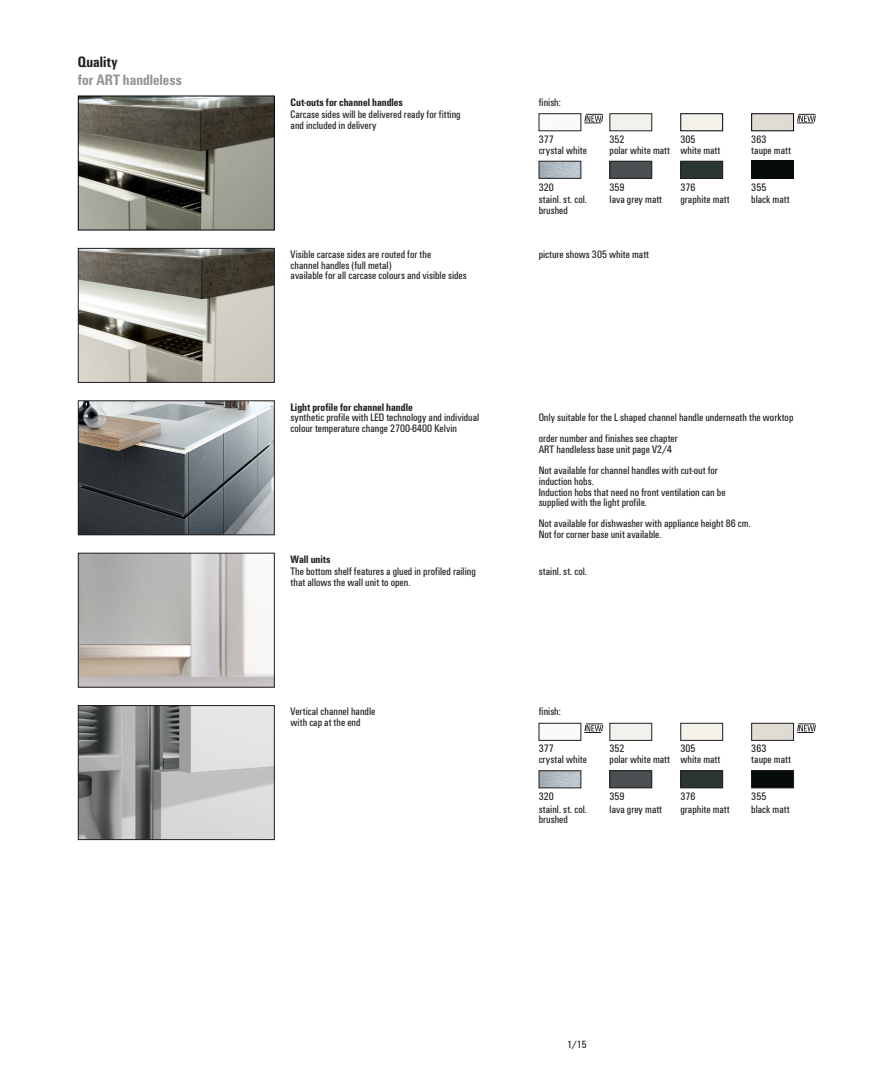
<style>
.page{position:relative;width:886px;height:1088px;background:#fff}
.page>*{position:absolute;margin:0;border:0;box-sizing:border-box;transform-origin:0 0}
.t1{font:700 15.62px "U001 Con";color:#939598}
.t2{font:700 15.62px "U001 Con";color:#231f20}
.t3{font:11.25px/10.6px "U001 Con";color:#231f20}
.t4{font:700 11.25px "U001 Con";color:#231f20}
.t5{font:10.88px "U001 Con";color:#231f20}
</style>
<div class="page">
<img style="left:541px;top:772px;width:38px;height:14px">
<div style="left:539px;top:770px;width:42px;height:18px;border:1px solid #231f20"></div>
<img style="left:682px;top:163px;width:39px;height:14px">
<div style="left:680px;top:161px;width:43px;height:18px;border:1px solid #231f20"></div>
<img style="left:682px;top:772px;width:39px;height:14px">
<div style="left:680px;top:770px;width:43px;height:18px;border:1px solid #231f20"></div>
<svg style="left:797px;top:114px;width:19px;height:10px"></svg>
<svg style="left:584px;top:114px;width:19px;height:10px"></svg>
<svg style="left:797px;top:723px;width:19px;height:10px"></svg>
<img style="left:753px;top:772px;width:39px;height:14px">
<div style="left:751px;top:770px;width:43px;height:18px;border:1px solid #231f20"></div>
<svg style="left:584px;top:723px;width:19px;height:10px"></svg>
<div style="left:751px;top:113px;width:43px;height:18px;border:1px solid #000"></div>
<div style="left:751px;top:723px;width:43px;height:18px;border:1px solid #231f20"></div>
<img style="left:751px;top:161px;width:43px;height:18px">
<div style="left:680px;top:113px;width:43px;height:18px;border:1px solid #000"></div>
<div style="left:539px;top:113px;width:42px;height:18px;border:1px solid #231f20"></div>
<div style="left:609px;top:723px;width:43px;height:18px;border:1px solid #231f20"></div>
<div style="left:539px;top:723px;width:42px;height:18px;border:1px solid #231f20"></div>
<img style="left:611px;top:163px;width:39px;height:14px">
<div style="left:609px;top:161px;width:43px;height:18px;border:1px solid #231f20"></div>
<img style="left:541px;top:163px;width:38px;height:14px">
<div style="left:539px;top:161px;width:42px;height:18px;border:1px solid #231f20"></div>
<div style="left:609px;top:113px;width:43px;height:18px;border:1px solid #231f20"></div>
<div style="left:680px;top:723px;width:43px;height:18px;border:1px solid #231f20"></div>
<img style="left:80px;top:98px;width:193px;height:130px">
<div style="left:78px;top:96px;width:197px;height:134px;border:1px solid #000"></div>
<img style="left:80px;top:250px;width:193px;height:131px">
<div style="left:78px;top:248px;width:197px;height:135px;border:1px solid #231f20"></div>
<img style="left:80px;top:707px;width:193px;height:131px">
<div style="left:78px;top:705px;width:197px;height:135px;border:1px solid #231f20"></div>
<img style="left:80px;top:402px;width:193px;height:131px">
<div style="left:78px;top:400px;width:197px;height:135px;border:1px solid #231f20"></div>
<img style="left:611px;top:772px;width:39px;height:14px">
<div style="left:609px;top:770px;width:43px;height:18px;border:1px solid #231f20"></div>
<img style="left:80px;top:555px;width:193px;height:130px">
<div style="left:78px;top:553px;width:197px;height:134px;border:1px solid #231f20"></div>
<h1 class="t2" style="left:78px;top:53px;width:41px">Quality</h1>
<h1 class="t1" style="left:78px;top:71px;width:105px">for ART handleless</h1>
<p class="t4" style="left:291px;top:95px;width:114px">Cut-outs for channel handles</p>
<p class="t3" style="left:291px;top:109px;width:172px">Carcase sides will be delivered ready for fitting and included in delivery</p>
<p class="t3" style="left:539px;top:96px;width:24px">finish:</p>
<p class="t3" style="left:539px;top:134px;width:17px">377</p>
<p class="t3" style="left:609px;top:134px;width:17px">352</p>
<p class="t3" style="left:680px;top:134px;width:17px">305</p>
<p class="t3" style="left:751px;top:134px;width:17px">363</p>
<p class="t3" style="left:539px;top:144px;width:50px">crystal white</p>
<p class="t3" style="left:609px;top:144px;width:112px">polar white matt white matt</p>
<p class="t3" style="left:751px;top:144px;width:41px">taupe matt</p>
<p class="t3" style="left:539px;top:181px;width:17px">320</p>
<p class="t3" style="left:609px;top:181px;width:17px">359</p>
<p class="t3" style="left:680px;top:181px;width:17px">376</p>
<p class="t3" style="left:751px;top:181px;width:17px">355</p>
<p class="t3" style="left:539px;top:194px;width:50px">stainl. st. col.</p>
<p class="t3" style="left:609px;top:194px;width:54px">lava grey matt</p>
<p class="t3" style="left:680px;top:194px;width:51px">graphite matt</p>
<p class="t3" style="left:751px;top:194px;width:40px">black matt</p>
<p class="t3" style="left:539px;top:205px;width:31px">brushed</p>
<p class="t3" style="left:291px;top:249px;width:142px">Visible carcase sides are routed for the</p>
<p class="t3" style="left:539px;top:249px;width:112px">picture shows 305 white matt</p>
<p class="t3" style="left:291px;top:259px;width:178px">channel handles (full metal)<br>available for all carcase colours and visible sides</p>
<p class="t4" style="left:291px;top:400px;width:124px">Light profile for channel handle</p>
<p class="t3" style="left:291px;top:412px;width:190px">synthetic profile with LED technology and individual colour temperature change 2700-6400 Kelvin</p>
<p class="t4" style="left:291px;top:552px;width:42px">Wall units</p>
<p class="t3" style="left:291px;top:566px;width:187px">The bottom shelf features a glued in profiled railing that allows the wall unit to open.</p>
<p class="t3" style="left:291px;top:706px;width:86px">Vertical channel handle with cap at the end</p>
<p class="t3" style="left:539px;top:406px;width:256px;line-height:21.2px">Only suitable for the L shaped channel handle underneath the worktop order number and finishes see chapter</p>
<p class="t3" style="left:539px;top:438px;width:181px;line-height:21.2px">ART handleless base unit page V2/4<br>Not available for channel handles with cut-out for</p>
<p class="t3" style="left:539px;top:476px;width:188px">induction hobs.<br>Induction hobs that need no front ventilation can be supplied with the light profile.</p>
<p class="t3" style="left:539px;top:518px;width:213px">Not available for dishwasher with appliance height 86 cm.<br>Not for corner base unit available.</p>
<p class="t3" style="left:539px;top:566px;width:50px">stainl. st. col.</p>
<p class="t3" style="left:539px;top:706px;width:24px">finish:</p>
<p class="t3" style="left:539px;top:743px;width:17px">377</p>
<p class="t3" style="left:609px;top:743px;width:17px">352</p>
<p class="t3" style="left:680px;top:743px;width:17px">305</p>
<p class="t3" style="left:751px;top:743px;width:17px">363</p>
<p class="t3" style="left:539px;top:754px;width:50px">crystal white</p>
<p class="t3" style="left:609px;top:754px;width:112px">polar white matt white matt</p>
<p class="t3" style="left:751px;top:754px;width:41px">taupe matt</p>
<p class="t3" style="left:539px;top:791px;width:17px">320</p>
<p class="t3" style="left:609px;top:791px;width:17px">359</p>
<p class="t3" style="left:680px;top:791px;width:17px">376</p>
<p class="t3" style="left:751px;top:791px;width:17px">355</p>
<p class="t3" style="left:539px;top:803px;width:50px">stainl. st. col.</p>
<p class="t3" style="left:609px;top:803px;width:54px">lava grey matt</p>
<p class="t3" style="left:680px;top:803px;width:51px">graphite matt</p>
<p class="t3" style="left:751px;top:803px;width:40px">black matt</p>
<p class="t3" style="left:539px;top:814px;width:31px">brushed</p>
<p class="t5" style="left:567px;top:1038px;width:21px">1/15</p>
</div>
